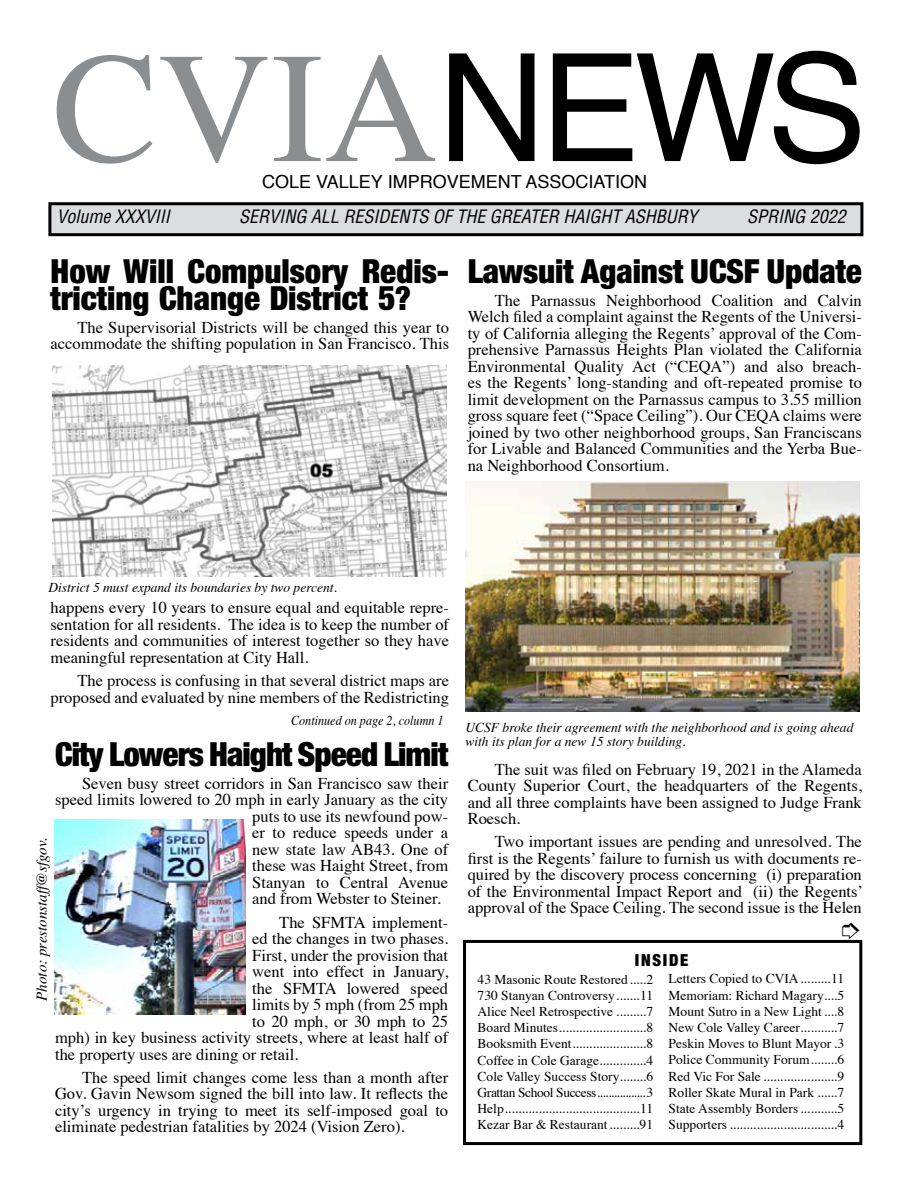
<style>
.page{position:relative;width:918px;height:1188px;background:#fff}
.page>*{position:absolute;margin:0;border:0;box-sizing:border-box;transform-origin:0 0}
.t1{font:157.5px "Times";color:#8b8e90}
.t2{font:33px/27px "Harvest";color:#000}
.t3{font:33px "Harvest";letter-spacing:-.025em;color:#000}
.t4{font:italic condensed 18px "Helvetica";color:#000}
.t5{font:18px "Helvetica";color:#000}
.t6{font:16.5px/16.5px "Times";color:#000;text-align:justify}
.t7{font:16.5px "Harvest";letter-spacing:.11em;color:#000}
.t8{font:italic 15px "Times";color:#000}
.t9{font:13.5px/16.2px "Times";color:#000;text-align:justify}
.t10{font:italic 13.5px/13.5px "Times";color:#000}
.t11{font:italic 13.5px "Times";color:#000;scale:.9 1}
.s1{font-family:"Helvetica";font-size:150px;color:#000}
</style>
<div class="page">
<div style="left:50px;top:204px;width:812px;height:31px;background:#dcddde"></div>
<div style="left:48px;top:202px;width:815px;height:34px;border:3px solid #000"></div>
<div style="left:463px;top:940px;width:399px;height:205px;border:3px solid #000"></div>
<img style="left:53px;top:366px;width:394px;height:210px">
<img style="left:465px;top:482px;width:395px;height:229px">
<img style="left:55px;top:819px;width:191px;height:196px">
<h1 class="t1" style="left:53px;top:-39px;width:815px">CVIA<span class="s1">NEWS</span></h1>
<p class="t5" style="left:262px;top:168px;width:386px">COLE VALLEY IMPROVEMENT ASSOCIATION</p>
<p class="t4" style="left:57px;top:206px;width:115px">Volume XXXVIII</p>
<p class="t4" style="left:239px;top:206px;width:460px">SERVING ALL RESIDENTS OF THE GREATER HAIGHT ASHBURY</p>
<p class="t4" style="left:747px;top:206px;width:100px">SPRING 2022</p>
<h2 class="t2" style="left:51px;top:258px;width:400px">How Will Compulsory Redis&shy;tricting Change District 5?</h2>
<p class="t6" style="left:51px;top:318px;width:400px;text-align:right">The Supervisorial Districts will be changed this year to accommodate the shifting population in San Francisco. This</p>
<h2 class="t2" style="left:468px;top:258px;width:396px">Lawsuit Against UCSF Update</h2>
<p class="t6" style="left:468px;top:291px;width:396px;text-indent:27px">The Parnassus Neighborhood Coalition and Calvin Welch filed a complaint against the Regents of the Universi&shy;ty of California alleging the Regents’ approval of the Com&shy;prehensive Parnassus Heights Plan violated the California Environmental Quality Act (“CEQA”) and also breach&shy;es the Regents’ long-standing and oft-repeated promise to limit development on the Parnassus campus to 3.55 million gross square feet (“Space Ceiling”). Our CEQA claims were joined by two other neighborhood groups, San Franciscans for Livable and Balanced Communities and the Yerba Bue&shy;na Neighborhood Consortium.</p>
<p class="t10" style="left:48px;top:580px;width:290px">District 5 must expand its boundaries by two percent.</p>
<p class="t6" style="left:51px;top:598px;width:400px">happens every 10 years to ensure equal and equitable repre&shy;sentation for all residents. The idea is to keep the number of residents and communities of interest together so they have meaningful representation at City Hall.</p>
<p class="t6" style="left:51px;top:671px;width:400px;text-align:right">The process is confusing in that several district maps are proposed and evaluated by nine members of the Redistricting</p>
<h2 class="t3" style="left:55px;top:738px;width:395px">City Lowers Haight Speed Limit</h2>
<p class="t6" style="left:82px;top:774px;width:368px">Seven busy street corridors in San Francisco saw their</p>
<p class="t6" style="left:55px;top:790px;width:395px">speed limits lowered to 20 mph in early January as the city</p>
<p class="t6" style="left:252px;top:807px;width:197px">puts to use its newfound pow-</p>
<p class="t6" style="left:252px;top:823px;width:197px">er to reduce speeds under a</p>
<p class="t6" style="left:252px;top:840px;width:197px">new state law AB43. One of</p>
<p class="t6" style="left:252px;top:856px;width:197px">these was Haight Street, from</p>
<p class="t6" style="left:252px;top:873px;width:197px">Stanyan to Central Avenue</p>
<p class="t6" style="left:252px;top:889px;width:190px">and from Webster to Steiner.</p>
<p class="t6" style="left:279px;top:912px;width:170px">The SFMTA implement-</p>
<p class="t6" style="left:252px;top:929px;width:197px">ed the changes in two phases.</p>
<p class="t6" style="left:252px;top:945px;width:197px">First, under the provision that</p>
<p class="t6" style="left:252px;top:962px;width:197px">went into effect in January,</p>
<p class="t6" style="left:252px;top:978px;width:197px">the SFMTA lowered speed</p>
<p class="t6" style="left:252px;top:995px;width:197px">limits by 5 mph (from 25 mph</p>
<p class="t6" style="left:252px;top:1011px;width:197px">to 20 mph, or 30 mph to 25</p>
<p class="t6" style="left:55px;top:1028px;width:395px">mph) in key business activity streets, where at least half of</p>
<p class="t6" style="left:55px;top:1044px;width:245px">the property uses are dining or retail.</p>
<p class="t6" style="left:55px;top:1068px;width:395px;text-indent:27px">The speed limit changes come less than a month after Gov. Gavin Newsom signed the bill into law. It reflects the city’s urgency in trying to meet its self-imposed goal to eliminate pedestrian fatalities by 2024 (Vision Zero).</p>
<p class="t11" style="left:291px;top:709px;width:171px">Continued on page 2, column 1</p>
<p class="t8" style="left:29px;top:1001px;width:164px;rotate:-90deg">Photo: prestonstaff@sfgov.</p>
<p class="t10" style="left:465px;top:720px;width:389px">UCSF broke their agreement with the neighborhood and is going ahead with its plan for a new 15 story building.</p>
<p class="t6" style="left:468px;top:760px;width:396px;text-indent:27px">The suit was filed on February 19, 2021 in the Alameda County Superior Court, the headquarters of the Regents, and all three complaints have been assigned to Judge Frank Roesch.</p>
<p class="t6" style="left:468px;top:832px;width:397px;text-indent:27px">Two important issues are pending and unresolved. The first is the Regents’ failure to furnish us with documents re&shy;quired by the discovery process concerning (i) preparation of the Environmental Impact Report and (ii) the Regents’ approval of the Space Ceiling. The second issue is the Helen</p>
<p class="t7" style="left:635px;top:952px;width:55px">INSIDE</p>
<p class="t9" style="left:669px;top:970px;width:177px">Letters Copied to CVIA.........11<br>Memoriam: Richard Magary....5<br>Mount Sutro in a New Light....8<br>New Cole Valley Career...........7<br>Peskin Moves to Blunt Mayor .3<br>Police Community Forum........6<br>Red Vic For Sale ......................9<br>Roller Skate Mural in Park ......7<br>State Assembly Borders...........5<br>Supporters ................................4</p>
<p class="t9" style="left:478px;top:970px;width:177px">43 Masonic Route Restored.....2<br>730 Stanyan Controversy.......11<br>Alice Neel Retrospective .........7<br>Board Minutes..........................8<br>Booksmith Event......................8<br>Coffee in Cole Garage..............4<br>Cole Valley Success Story........6<br>Grattan School Success.................3<br>Help........................................11<br>Kezar Bar &amp; Restaurant.........91</p>
</div>
